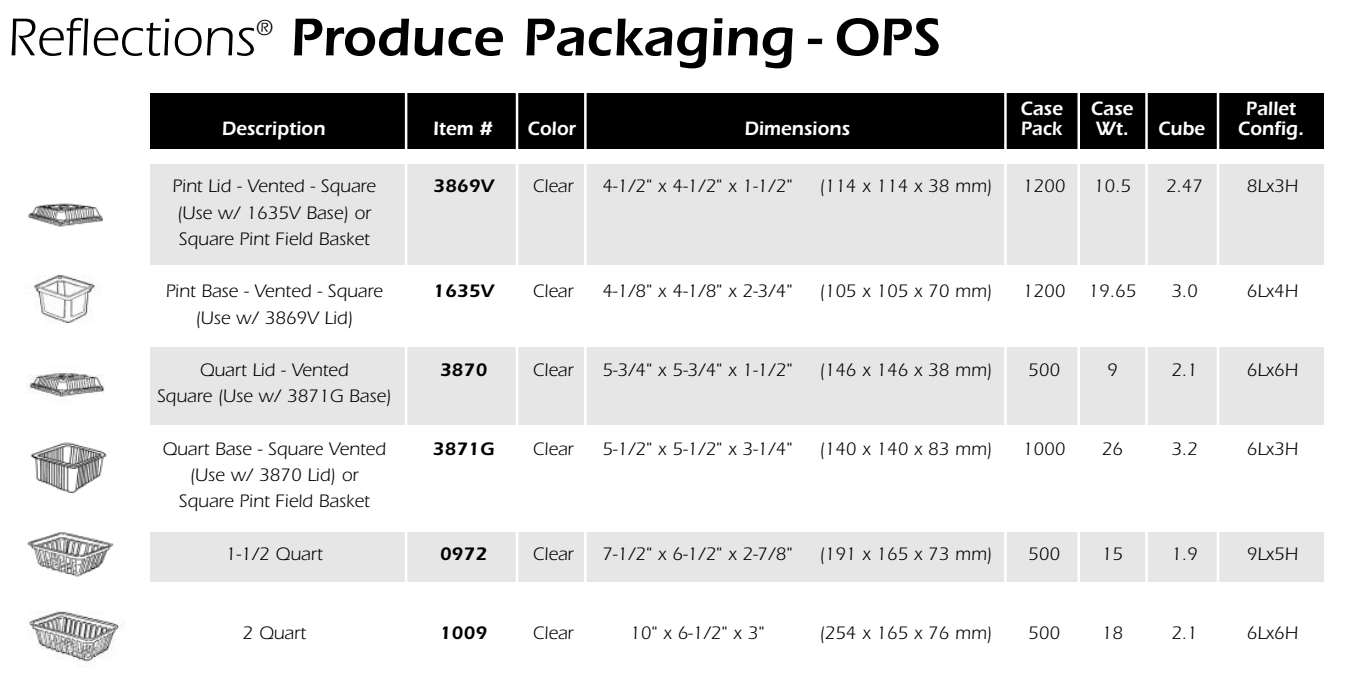
<style>
.page{position:relative;width:1350px;height:675px;background:#fff}
.page>*{position:absolute;margin:0;border:0;box-sizing:border-box;transform-origin:0 0}
.t1{font:600 55px "Itc Eras";color:#000}
.t2{font:55px "Itc Eras";color:#000}
.t3{font:22.5px "Itc Eras";color:#000}
.t4{font:600 20px "Itc Eras";color:#fff;scale:.95 1}
.t5{font:18.75px/26.2px "Itc Eras";color:#000}
.t6{font:600 18.75px "Itc Eras";color:#000}
</style>
<div class="page">
<div style="left:150px;top:533px;width:1174px;height:49px;background:#e6e6e6"></div>
<div style="left:150px;top:347px;width:1174px;height:78px;background:#e6e6e6"></div>
<div style="left:150px;top:165px;width:1174px;height:100px;background:#e6e6e6"></div>
<div style="left:150px;top:93px;width:1174px;height:56px;background:#000"></div>
<img style="left:28px;top:203px;width:76px;height:24px">
<img style="left:33px;top:275px;width:62px;height:48px">
<img style="left:27px;top:373px;width:78px;height:27px">
<img style="left:30px;top:442px;width:77px;height:51px">
<hr style="left:405px;top:87px;width:2px;height:445px;background:#fff">
<hr style="left:516px;top:87px;width:2px;height:445px;background:#fff">
<hr style="left:1004px;top:87px;width:3px;height:445px;background:#fff">
<hr style="left:1078px;top:87px;width:2px;height:445px;background:#fff">
<hr style="left:1145px;top:87px;width:3px;height:445px;background:#fff">
<hr style="left:1217px;top:87px;width:2px;height:445px;background:#fff">
<hr style="left:584px;top:87px;width:3px;height:445px;background:#fff">
<img style="left:27px;top:532px;width:87px;height:45px">
<img style="left:28px;top:611px;width:97px;height:53px">
<hr style="left:405px;top:455px;width:2px;height:220px;background:#fff">
<hr style="left:516px;top:455px;width:2px;height:220px;background:#fff">
<hr style="left:1004px;top:455px;width:3px;height:220px;background:#fff">
<hr style="left:1078px;top:455px;width:2px;height:220px;background:#fff">
<hr style="left:1145px;top:455px;width:3px;height:220px;background:#fff">
<hr style="left:1217px;top:455px;width:2px;height:220px;background:#fff">
<hr style="left:584px;top:455px;width:3px;height:220px;background:#fff">
<hr style="left:0;top:135px;width:1px;height:493px;background:#000">
<p class="t2" style="left:7px;top:19px;width:250px">Reflections</p>
<p class="t3" style="left:256px;top:20px;width:19px">®</p>
<p class="t1" style="left:290px;top:19px;width:652px">Produce Packaging - OPS</p>
<p class="t4" style="left:1020px;top:102px;width:46px">Case</p>
<p class="t4" style="left:1091px;top:102px;width:46px">Case</p>
<p class="t4" style="left:1246px;top:102px;width:54px">Pallet</p>
<p class="t4" style="left:222px;top:122px;width:110px">Description</p>
<p class="t4" style="left:433px;top:122px;width:64px">Item #</p>
<p class="t4" style="left:528px;top:122px;width:52px">Color</p>
<p class="t4" style="left:744px;top:122px;width:112px">Dimensions</p>
<p class="t4" style="left:1021px;top:122px;width:45px">Pack</p>
<p class="t4" style="left:1095px;top:122px;width:117px">Wt. Cube</p>
<p class="t4" style="left:1238px;top:122px;width:71px">Config.</p>
<p class="t5" style="left:173px;top:175px;width:205px">Pint Lid - Vented - Square</p>
<p class="t6" style="left:433px;top:180px;width:62px">3869V</p>
<p class="t5" style="left:533px;top:175px;width:42px">Clear</p>
<p class="t5" style="left:602px;top:175px;width:192px">4-1/2" x 4-1/2" x 1-1/2"</p>
<p class="t5" style="left:819px;top:175px;width:174px">(114 x 114 x 38 mm)</p>
<p class="t5" style="left:1023px;top:175px;width:44px">1200</p>
<p class="t5" style="left:1094px;top:175px;width:39px">10.5</p>
<p class="t5" style="left:1166px;top:175px;width:39px">2.47</p>
<p class="t5" style="left:1247px;top:175px;width:53px">8Lx3H</p>
<p class="t5" style="left:177px;top:201px;width:196px">(Use w/ 1635V Base) or<br>Square Pint Field Basket</p>
<p class="t5" style="left:166px;top:280px;width:219px">Pint Base - Vented - Square</p>
<p class="t6" style="left:433px;top:285px;width:62px">1635V</p>
<p class="t5" style="left:533px;top:280px;width:42px">Clear</p>
<p class="t5" style="left:602px;top:280px;width:192px">4-1/8" x 4-1/8" x 2-3/4"</p>
<p class="t5" style="left:820px;top:280px;width:174px">(105 x 105 x 70 mm)</p>
<p class="t5" style="left:1023px;top:280px;width:115px">1200 19.65</p>
<p class="t5" style="left:1171px;top:280px;width:28px">3.0</p>
<p class="t5" style="left:1247px;top:280px;width:53px">6Lx4H</p>
<p class="t5" style="left:195px;top:306px;width:159px">(Use w/ 3869V Lid)</p>
<p class="t5" style="left:200px;top:359px;width:151px">Quart Lid - Vented</p>
<p class="t6" style="left:440px;top:364px;width:49px">3870</p>
<p class="t5" style="left:533px;top:359px;width:42px">Clear</p>
<p class="t5" style="left:602px;top:359px;width:192px">5-3/4" x 5-3/4" x 1-1/2"</p>
<p class="t5" style="left:820px;top:359px;width:174px">(146 x 146 x 38 mm)</p>
<p class="t5" style="left:1028px;top:359px;width:33px">500</p>
<p class="t5" style="left:1107px;top:359px;width:12px">9</p>
<p class="t5" style="left:1171px;top:359px;width:28px">2.1</p>
<p class="t5" style="left:1247px;top:359px;width:53px">6Lx6H</p>
<p class="t5" style="left:157px;top:385px;width:236px">Square (Use w/ 3871G Base)</p>
<p class="t5" style="left:162px;top:437px;width:225px">Quart Base - Square Vented</p>
<p class="t6" style="left:433px;top:442px;width:63px">3871G</p>
<p class="t5" style="left:533px;top:437px;width:42px">Clear</p>
<p class="t5" style="left:602px;top:437px;width:192px">5-1/2" x 5-1/2" x 3-1/4"</p>
<p class="t5" style="left:820px;top:437px;width:174px">(140 x 140 x 83 mm)</p>
<p class="t5" style="left:1023px;top:437px;width:44px">1000</p>
<p class="t5" style="left:1102px;top:437px;width:23px">26</p>
<p class="t5" style="left:1171px;top:437px;width:28px">3.2</p>
<p class="t5" style="left:1247px;top:437px;width:53px">6Lx3H</p>
<p class="t5" style="left:179px;top:464px;width:192px;text-align:center">(Use w/ 3870 Lid) or<br>Square Pint Field Basket</p>
<p class="t5" style="left:226px;top:542px;width:98px">1-1/2 Quart</p>
<p class="t6" style="left:440px;top:547px;width:49px">0972</p>
<p class="t5" style="left:533px;top:542px;width:42px">Clear</p>
<p class="t5" style="left:602px;top:542px;width:192px">7-1/2" x 6-1/2" x 2-7/8"</p>
<p class="t5" style="left:820px;top:542px;width:174px">(191 x 165 x 73 mm)</p>
<p class="t5" style="left:1028px;top:542px;width:33px">500</p>
<p class="t5" style="left:1102px;top:542px;width:23px">15</p>
<p class="t5" style="left:1171px;top:542px;width:28px">1.9</p>
<p class="t5" style="left:1247px;top:542px;width:53px">9Lx5H</p>
<p class="t5" style="left:243px;top:621px;width:65px">2 Quart</p>
<p class="t6" style="left:440px;top:626px;width:49px">1009</p>
<p class="t5" style="left:533px;top:621px;width:42px">Clear</p>
<p class="t5" style="left:630px;top:621px;width:136px">10" x 6-1/2" x 3"</p>
<p class="t5" style="left:820px;top:621px;width:174px">(254 x 165 x 76 mm)</p>
<p class="t5" style="left:1028px;top:621px;width:33px">500</p>
<p class="t5" style="left:1102px;top:621px;width:23px">18</p>
<p class="t5" style="left:1171px;top:621px;width:28px">2.1</p>
<p class="t5" style="left:1247px;top:621px;width:53px">6Lx6H</p>
</div>
